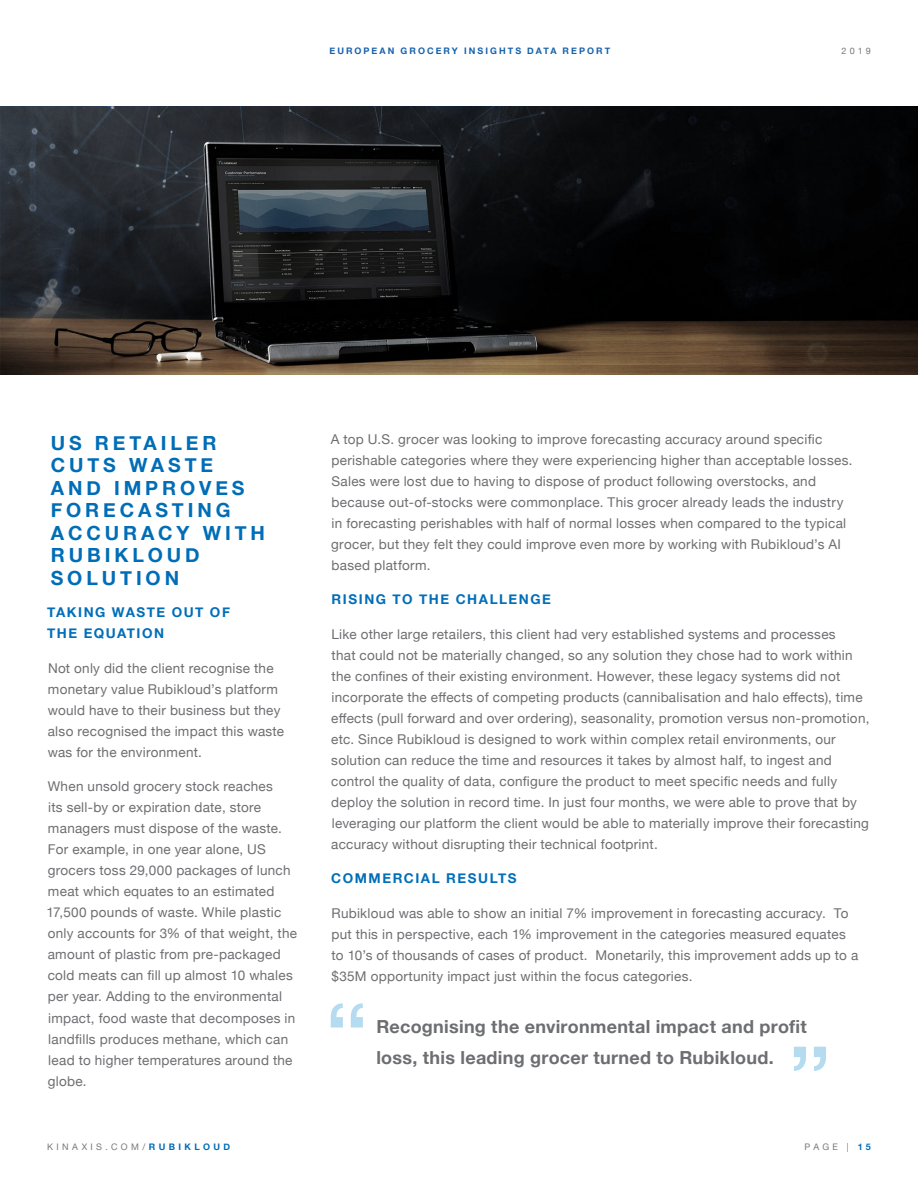
<style>
.page{position:relative;width:918px;height:1188px;background:#fff}
.page>*{position:absolute;margin:0;border:0;box-sizing:border-box;transform-origin:0 0}
.t1{font:700 19.5px/22.5px "Helvetica Neue";letter-spacing:.2em;color:#006db7}
.t2{font:700 18px/31.5px "Helvetica Neue";letter-spacing:.015em;color:#6d6e71}
.t3{font:13.5px/21px "Helvetica Neue";letter-spacing:.02em;color:#6d6e71}
.t4{font:700 13.5px/21px "Helvetica Neue";letter-spacing:.115em;color:#006eb8}
.t5{font:700 9px "Helvetica Neue";letter-spacing:.225em;color:#1762ad}
.t6{font:9px "Helvetica Neue";letter-spacing:.37em;color:#77787b}
.s1{font-weight:700;color:#006db7}
</style>
<div class="page">
<svg style="left:331px;top:1003px;width:32px;height:25px"></svg>
<svg style="left:794px;top:1047px;width:32px;height:24px"></svg>
<svg style="left:0;top:108px;width:918px;height:267px;background:#1e1d1c"></svg>
<p class="t5" style="left:330px;top:44px;width:282px">EUROPEAN GROCERY INSIGHTS DATA REPORT</p>
<p class="t6" style="left:841px;top:44px;width:31px">2019</p>
<h1 class="t1" style="left:51px;top:432px;width:216px">US RETAILER<br>CUTS WASTE<br>AND IMPROVES<br>FORECASTING<br>ACCURACY WITH<br>RUBIKLOUD<br>SOLUTION</h1>
<p class="t4" style="left:47px;top:602px;width:184px">TAKING WASTE OUT OF<br>THE EQUATION</p>
<p class="t3" style="left:48px;top:658px;width:238px">Not only did the client recognise the monetary value Rubikloud’s platform would have to their business but they also recognised the impact this waste was for the environment.</p>
<p class="t3" style="left:46px;top:777px;width:252px">When unsold grocery stock reaches<br>its sell-by or expiration date, store managers must dispose of the waste.<br>For example, in one year alone, US grocers toss 29,000 packages of lunch meat which equates to an estimated 17,500 pounds of waste. While plastic only accounts for 3% of that weight, the amount of plastic from pre-packaged cold meats can fill up almost 10 whales per year. Adding to the environmental impact, food waste that decomposes in landfills produces methane, which can lead to higher temperatures around the globe.</p>
<p class="t3" style="left:331px;top:429px;width:523px">A top U.S. grocer was looking to improve forecasting accuracy around specific perishable categories where they were experiencing higher than acceptable losses.<br>Sales were lost due to having to dispose of product following overstocks, and because out-of-stocks were commonplace. This grocer already leads the industry in forecasting perishables with half of normal losses when compared to the typical grocer, but they felt they could improve even more by working with Rubikloud’s AI based platform.</p>
<p class="t4" style="left:332px;top:589px;width:221px">RISING TO THE CHALLENGE</p>
<p class="t3" style="left:331px;top:624px;width:540px">Like other large retailers, this client had very established systems and processes<br>that could not be materially changed, so any solution they chose had to work within the confines of their existing environment. However, these legacy systems did not incorporate the effects of competing products (cannibalisation and halo effects), time effects (pull forward and over ordering), seasonality, promotion versus non-promotion, etc. Since Rubikloud is designed to work within complex retail environments, our solution can reduce the time and resources it takes by almost half, to ingest and control the quality of data, configure the product to meet specific needs and fully deploy the solution in record time. In just four months, we were able to prove that by leveraging our platform the client would be able to materially improve their forecasting accuracy without disrupting their technical footprint.</p>
<p class="t4" style="left:331px;top:868px;width:187px">COMMERCIAL RESULTS</p>
<p class="t3" style="left:331px;top:903px;width:528px">Rubikloud was able to show an initial 7% improvement in forecasting accuracy. To put this in perspective, each 1% improvement in the categories measured equates to 10’s of thousands of cases of product. Monetarily, this improvement adds up to a $35M opportunity impact just within the focus categories.</p>
<h2 class="t2" style="left:376px;top:1011px;width:432px">Recognising the environmental impact and profit loss, this leading grocer turned to Rubikloud.</h2>
<p class="t6" style="left:47px;top:1140px;width:184px">KINAXIS.COM/<span class="s1">RUBIKLOUD</span></p>
<p class="t6" style="left:805px;top:1140px;width:68px">PAGE | <span class="s1">15</span></p>
</div>
